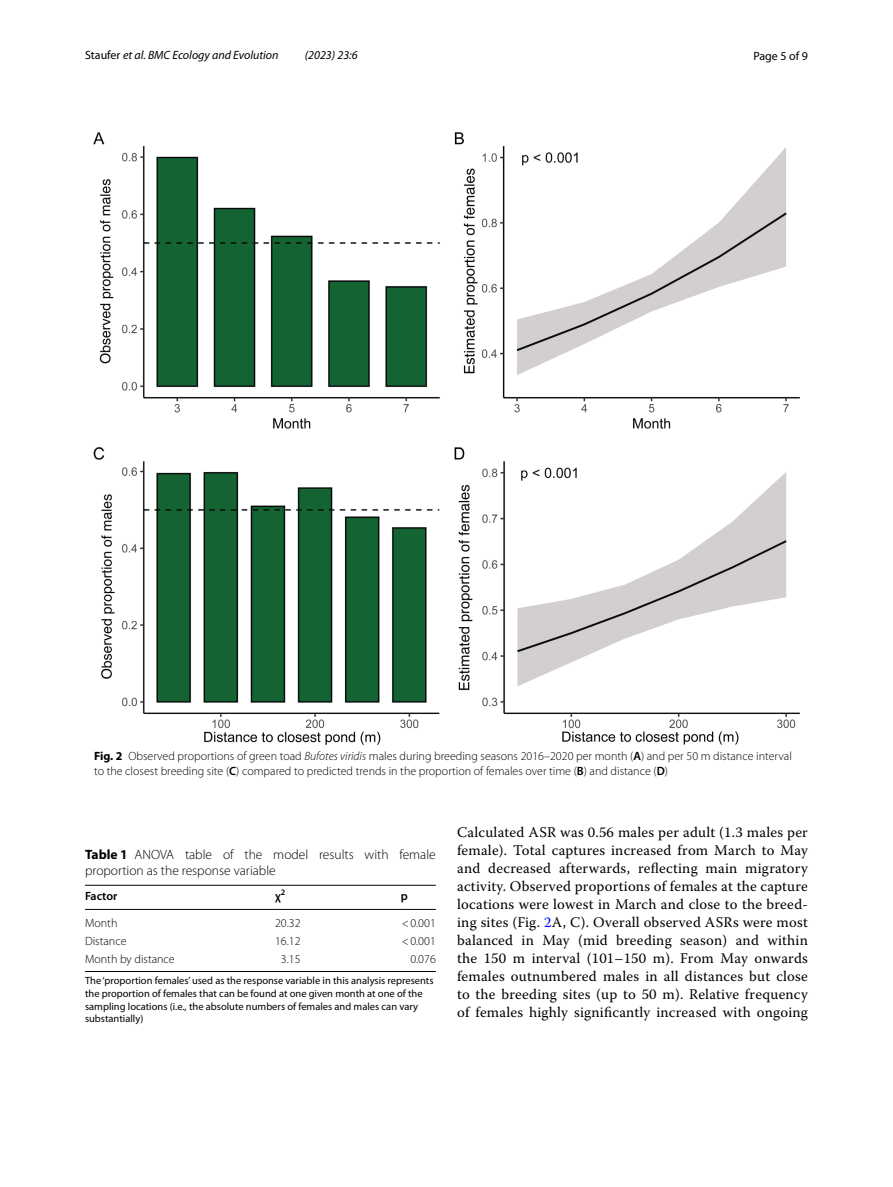
<style>
.page{position:relative;width:893px;height:1187px;background:#fff}
.page>*{position:absolute;margin:0;border:0;box-sizing:border-box;transform-origin:0 0}
.t1{font:14.7px/18px "Warnock Pro";letter-spacing:.015em;color:#000;text-align:justify}
.t2{font:300 13.5px/16.5px "Myriad Pro";color:#000}
.t3{font:300 12px/15px "Myriad Pro";color:#000}
.t4{font:italic 12px "Myriad Pro";color:#000}
.t5{font:600 12px "Myriad Pro";color:#000}
.t6{font:12px "Myriad Pro";color:#000}
.t7{font:10.5px/12.8px "Myriad Pro";color:#000}
.s1{font-style:normal}
.s2{font-weight:700}
.s3{font-style:italic}
.s4{font-weight:600}
.s5{color:#00f}
</style>
<div class="page">
<img style="left:93px;top:133px;width:706px;height:611px">
<hr style="left:85px;top:884px;width:190px;height:1px;background:#000">
<hr style="left:85px;top:909px;width:190px;height:1px;background:#000">
<hr style="left:275px;top:884px;width:126px;height:1px;background:#000">
<hr style="left:275px;top:909px;width:126px;height:1px;background:#000">
<hr style="left:401px;top:884px;width:35px;height:1px;background:#000">
<hr style="left:401px;top:909px;width:35px;height:1px;background:#000">
<hr style="left:85px;top:971px;width:190px;height:1px;background:#000">
<hr style="left:275px;top:971px;width:126px;height:1px;background:#000">
<hr style="left:401px;top:971px;width:35px;height:1px;background:#000">
<p class="t4" style="left:85px;top:48px;width:195px"><span class="s1">Staufer</span> et al. BMC Ecology and Evolution</p>
<p class="t4" style="left:305px;top:48px;width:54px">(2023) 23:6</p>
<p class="t6" style="left:753px;top:48px;width:56px">Page 5 of 9</p>
<p class="t3" style="left:94px;top:748px;width:699px"><span class="s2">Fig. 2</span> Observed proportions of green toad <span class="s3">Bufotes viridis</span> males during breeding seasons 2016–2020 per month (<span class="s4">A</span>) and per 50 m distance interval to the closest breeding site (<span class="s4">C</span>) compared to predicted trends in the proportion of females over time (<span class="s4">B</span>) and distance (<span class="s4">D</span>)</p>
<p class="t2" style="left:85px;top:846px;width:352px"><span class="s2">Table 1</span> ANOVA table of the model results with female proportion as the response variable</p>
<p class="t5" style="left:85px;top:887px;width:34px">Factor</p>
<p class="t5" style="left:275px;top:887px;width:12px">χ<sup>2</sup></p>
<p class="t5" style="left:401px;top:887px;width:9px">p</p>
<p class="t3" style="left:85px;top:915px;width:34px">Month</p>
<p class="t3" style="left:275px;top:915px;width:27px">20.32</p>
<p class="t3" style="left:402px;top:915px;width:36px">&lt;0.001</p>
<p class="t3" style="left:85px;top:933px;width:43px">Distance</p>
<p class="t3" style="left:275px;top:933px;width:27px">16.12</p>
<p class="t3" style="left:402px;top:933px;width:36px">&lt;0.001</p>
<p class="t3" style="left:85px;top:951px;width:91px">Month by distance</p>
<p class="t3" style="left:281px;top:951px;width:21px">3.15</p>
<p class="t3" style="left:410px;top:951px;width:27px">0.076</p>
<p class="t7" style="left:85px;top:973px;width:350px">The ‘proportion females’ used as the response variable in this analysis represents the proportion of females that can be found at one given month at one of the sampling locations (i.e., the absolute numbers of females and males can vary substantially)</p>
<p class="t1" style="left:457px;top:822px;width:352px">Calculated ASR was 0.56 males per adult (1.3 males per female). Total captures increased from March to May and decreased afterwards, reflecting main migratory activity. Observed proportions of females at the capture locations were lowest in March and close to the breed&shy;ing sites (Fig. <span class="s5">2</span>A, C). Overall observed ASRs were most balanced in May (mid breeding season) and within the 150 m interval (101–150 m). From May onwards females outnumbered males in all distances but close to the breeding sites (up to 50 m). Relative frequency of females highly significantly increased with ongoing</p>
</div>
